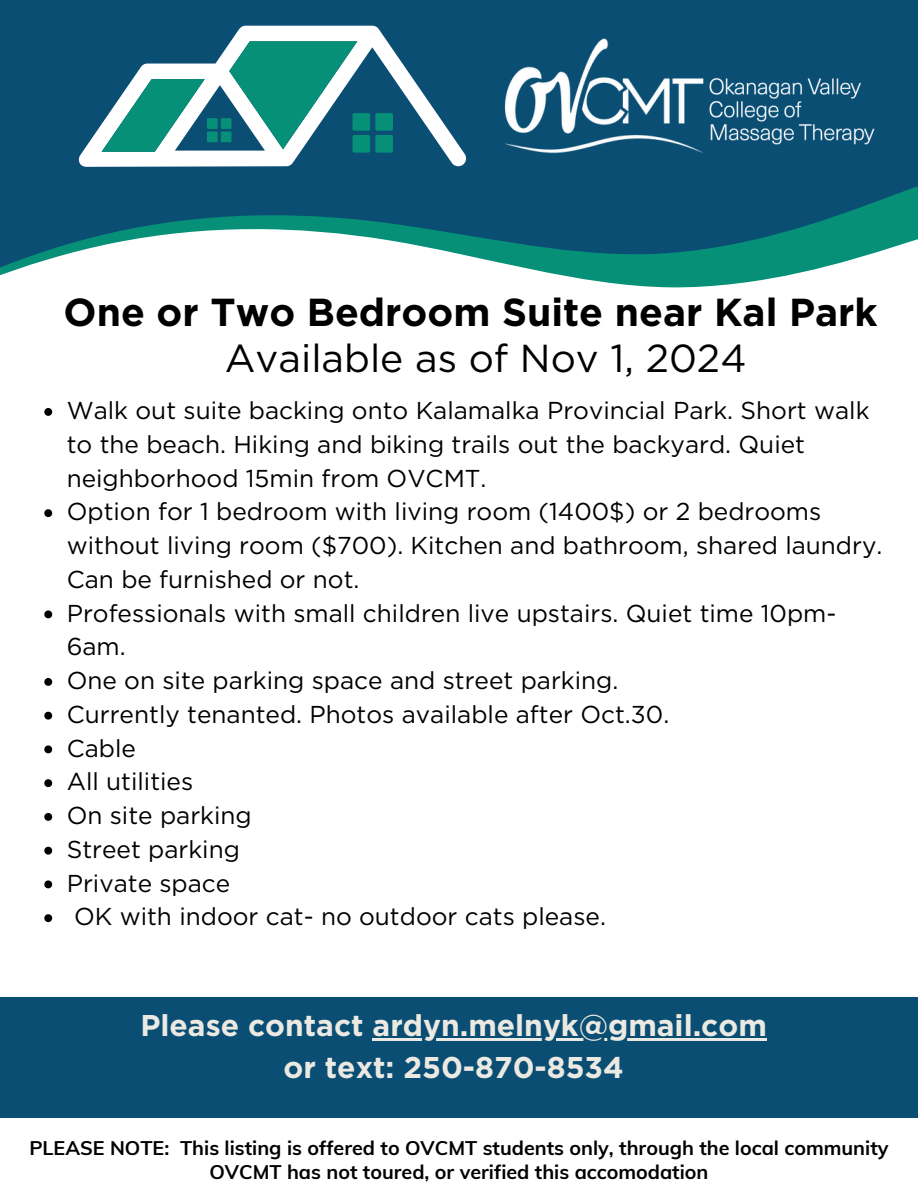
<style>
.page{position:relative;width:918px;height:1188px;background:#fff}
.page>*{position:absolute;margin:0;border:0;box-sizing:border-box;transform-origin:0 0}
.t1{font:700 42px "Gotham";color:#000}
.t2{font:700 39px "Gotham";color:#000}
.t3{font:39px "Gotham";color:#000}
.t4{font:700 30px "Gotham";color:#ebe9e2}
.t5{font:24.45px/33.8px "Gotham";color:#000}
.t6{font:700 19.8px "Muli";color:#000}
</style>
<div class="page">
<div style="left:0;top:997px;width:918px;height:121px;background:#0a4e74"></div>
<div style="left:0;top:0;width:918px;height:269px;background:#0a4e74"></div>
<svg style="left:132px;top:26px;width:270px;height:70px"></svg>
<svg style="left:214px;top:41px;width:143px;height:55px"></svg>
<svg style="left:121px;top:79px;width:84px;height:17px"></svg>
<svg style="left:89px;top:96px;width:304px;height:46px"></svg>
<svg style="left:0;top:142px;width:918px;height:271px"></svg>
<img style="left:402px;top:38px;width:221px;height:122px">
<img style="left:623px;top:77px;width:295px;height:126px">
<svg style="left:44px;top:408px;width:8px;height:8px"></svg>
<svg style="left:44px;top:509px;width:8px;height:8px"></svg>
<svg style="left:44px;top:610px;width:8px;height:8px"></svg>
<svg style="left:44px;top:678px;width:8px;height:8px"></svg>
<svg style="left:44px;top:712px;width:8px;height:8px"></svg>
<svg style="left:44px;top:745px;width:8px;height:8px"></svg>
<svg style="left:44px;top:779px;width:8px;height:8px"></svg>
<svg style="left:44px;top:813px;width:8px;height:8px"></svg>
<svg style="left:44px;top:847px;width:8px;height:8px"></svg>
<svg style="left:44px;top:880px;width:8px;height:8px"></svg>
<svg style="left:44px;top:914px;width:8px;height:8px"></svg>
<hr style="left:373px;top:1038px;width:394px;height:2px;background:#ebe9e2">
<p class="t2" style="left:64px;top:289px;width:816px">One or Two Bedroom Suite near Kal Park</p>
<p class="t3" style="left:225px;top:335px;width:523px">Available as of Nov 1, 2024</p>
<p class="t1" style="left:54px;top:294px;width:819px">Vernon House for Rent - $1850/month</p>
<p class="t5" style="left:67px;top:394px;width:804px">Walk out suite backing onto Kalamalka Provincial Park. Short walk to the beach. Hiking and biking trails out the backyard. Quiet neighborhood 15min from OVCMT.</p>
<p class="t5" style="left:67px;top:495px;width:817px">Option for 1 bedroom with living room (1400$) or 2 bedrooms without living room ($700). Kitchen and bathroom, shared laundry.<br>Can be furnished or not.</p>
<p class="t5" style="left:67px;top:596px;width:771px">Professionals with small children live upstairs. Quiet time 10pm-<br>6am.</p>
<p class="t5" style="left:67px;top:664px;width:553px">One on site parking space and street parking.</p>
<p class="t5" style="left:67px;top:697px;width:604px">Currently tenanted. Photos available after Oct.30.</p>
<h1 class="t5" style="left:67px;top:731px;width:71px">Cable</h1>
<h2 class="t5" style="left:67px;top:765px;width:128px">All utilities</h2>
<p class="t5" style="left:67px;top:799px;width:187px">On site parking</p>
<p class="t5" style="left:67px;top:832px;width:175px">Street parking</p>
<p class="t5" style="left:67px;top:866px;width:165px">Private space</p>
<p class="t5" style="left:74px;top:900px;width:533px">OK with indoor cat- no outdoor cats please.</p>
<h1 class="t4" style="left:140px;top:1007px;width:628px">Please contact ardyn.melnyk@gmail.com</h1>
<p class="t4" style="left:283px;top:1049px;width:342px">or text: 250-870-8534</p>
<p class="t6" style="left:29px;top:1135px;width:861px">PLEASE NOTE: This listing is offered to OVCMT students only, through the local community</p>
<p class="t6" style="left:209px;top:1159px;width:501px">OVCMT has not toured, or verified this accomodation</p>
</div>
